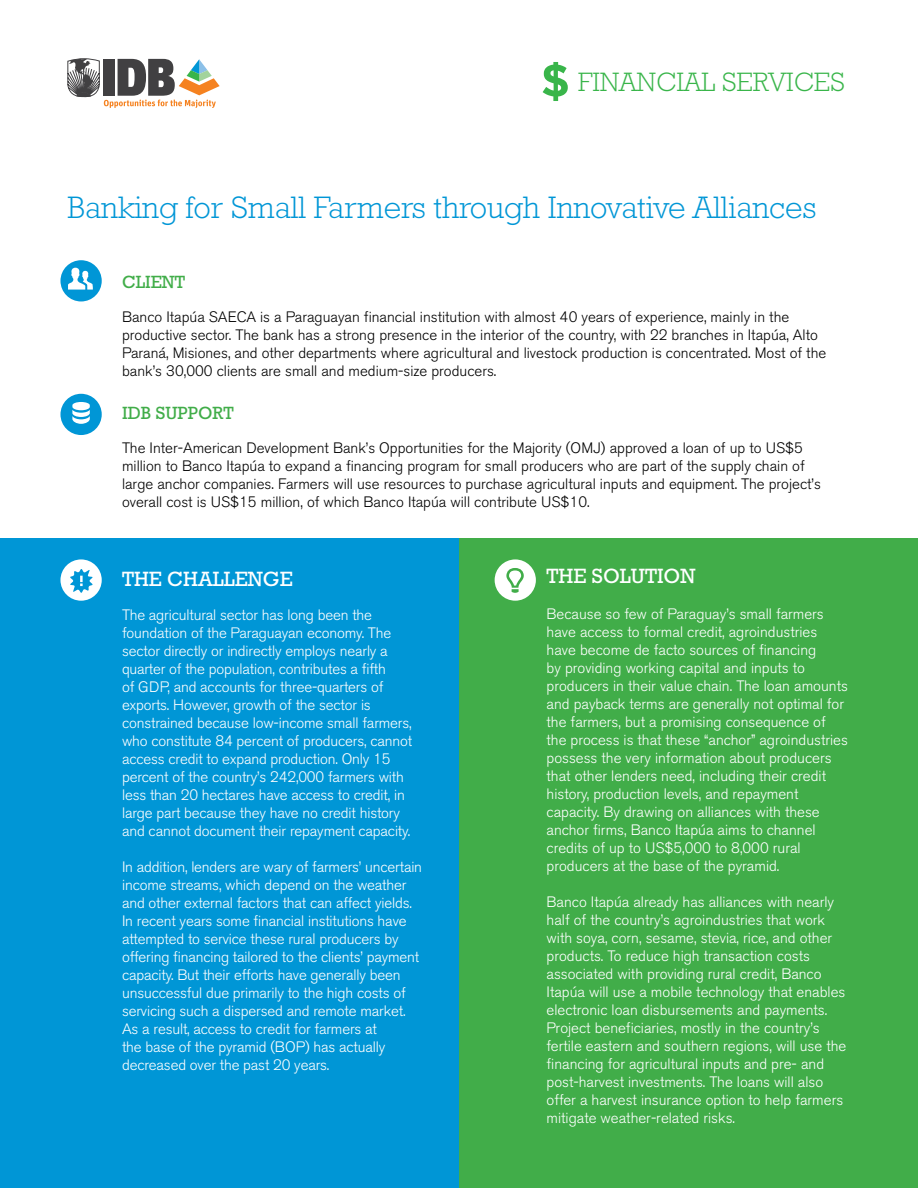
<style>
.page{position:relative;width:918px;height:1188px;background:#fff}
.page>*{position:absolute;margin:0;border:0;box-sizing:border-box;transform-origin:0 0}
.t1{font:300 31.5px "Rockwell Std";color:#0096d6}
.t2{font:300 27px "Rockwell Std";color:#39b54a}
.t3{font:21px "Rockwell Std";color:#fff}
.t4{font:18px "Rockwell Std";color:#41ad49}
.t5{font:300 15px/18px "Akzidenz Grotesk BE";color:#fff}
.t6{font:300 15px/18px "Akzidenz Grotesk BE";color:#000}
</style>
<div class="page">
<div style="left:459px;top:539px;width:459px;height:649px;background:#41ad49"></div>
<div style="left:0;top:539px;width:459px;height:649px;background:#0096d6"></div>
<svg style="left:68px;top:58px;width:152px;height:50px"></svg>
<div style="left:60px;top:260px;width:42px;height:41px;background:#0096d6;border-radius:50%"></div>
<svg style="left:68px;top:268px;width:25px;height:22px"></svg>
<div style="left:60px;top:394px;width:42px;height:41px;background:#0096d6;border-radius:50%"></div>
<svg style="left:72px;top:402px;width:18px;height:22px"></svg>
<div style="left:60px;top:559px;width:42px;height:42px;background:#fff;border-radius:50%"></div>
<svg style="left:70px;top:569px;width:23px;height:24px"></svg>
<div style="left:495px;top:559px;width:41px;height:42px;background:#fff;border-radius:50%"></div>
<svg style="left:506px;top:568px;width:18px;height:25px"></svg>
<svg style="left:543px;top:62px;width:25px;height:39px"></svg>
<h2 class="t2" style="left:578px;top:66px;width:268px">FINANCIAL SERVICES</h2>
<h1 class="t1" style="left:68px;top:190px;width:751px">Banking for Small Farmers through Innovative Alliances</h1>
<p class="t4" style="left:122px;top:271px;width:65px">CLIENT</p>
<p class="t6" style="left:122px;top:308px;width:706px">Banco Itapúa SAECA is a Paraguayan financial institution with almost 40 years of experience, mainly in the productive sector. The bank has a strong presence in the interior of the country, with 22 branches in Itapúa, Alto Paraná, Misiones, and other departments where agricultural and livestock production is concentrated. Most of the bank’s 30,000 clients are small and medium-size producers.</p>
<p class="t4" style="left:122px;top:403px;width:113px">IDB SUPPORT</p>
<p class="t6" style="left:122px;top:439px;width:700px">The Inter-American Development Bank’s Opportunities for the Majority (OMJ) approved a loan of up to US$5 million to Banco Itapúa to expand a financing program for small producers who are part of the supply chain of large anchor companies. Farmers will use resources to purchase agricultural inputs and equipment. The project’s overall cost is US$15 million, of which Banco Itapúa will contribute US$10.</p>
<h3 class="t3" style="left:122px;top:566px;width:172px">THE CHALLENGE</h3>
<p class="t5" style="left:122px;top:606px;width:292px">The agricultural sector has long been the foundation of the Paraguayan economy. The sector directly or indirectly employs nearly a quarter of the population, contributes a fifth<br>of GDP, and accounts for three-quarters of exports. However, growth of the sector is constrained because low-income small farmers, who constitute 84 percent of producers, cannot access credit to expand production. Only 15 percent of the country’s 242,000 farmers with less than 20 hectares have access to credit, in large part because they have no credit history and cannot document their repayment capacity.</p>
<p class="t5" style="left:122px;top:858px;width:302px">In addition, lenders are wary of farmers’ uncertain income streams, which depend on the weather and other external factors that can affect yields.<br>In recent years some financial institutions have attempted to service these rural producers by offering financing tailored to the clients’ payment capacity. But their efforts have generally been unsuccessful due primarily to the high costs of servicing such a dispersed and remote market.<br>As a result, access to credit for farmers at<br>the base of the pyramid (BOP) has actually decreased over the past 20 years.</p>
<h3 class="t3" style="left:547px;top:564px;width:150px">THE SOLUTION</h3>
<p class="t5" style="left:547px;top:605px;width:303px">Because so few of Paraguay’s small farmers have access to formal credit, agroindustries have become de facto sources of financing<br>by providing working capital and inputs to producers in their value chain. The loan amounts and payback terms are generally not optimal for the farmers, but a promising consequence of the process is that these “anchor” agroindustries possess the very information about producers that other lenders need, including their credit history, production levels, and repayment capacity. By drawing on alliances with these anchor firms, Banco Itapúa aims to channel credits of up to US$5,000 to 8,000 rural producers at the base of the pyramid.</p>
<p class="t5" style="left:547px;top:893px;width:301px">Banco Itapúa already has alliances with nearly half of the country’s agroindustries that work with soya, corn, sesame, stevia, rice, and other products. To reduce high transaction costs associated with providing rural credit, Banco Itapúa will use a mobile technology that enables electronic loan disbursements and payments.<br>Project beneficiaries, mostly in the country’s fertile eastern and southern regions, will use the financing for agricultural inputs and pre- and post-harvest investments. The loans will also offer a harvest insurance option to help farmers mitigate weather-related risks.</p>
</div>
